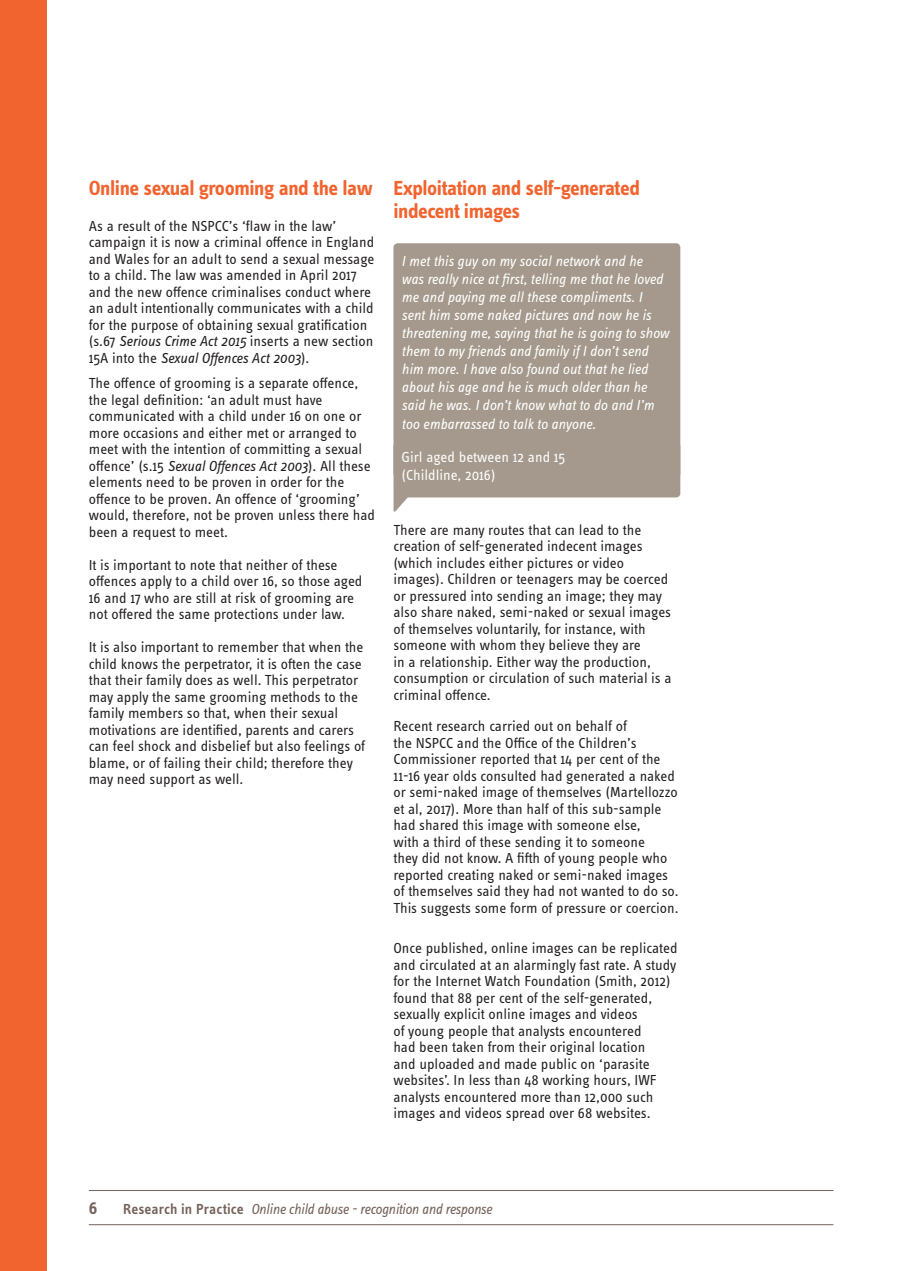
<style>
.page{position:relative;width:901px;height:1271px;background:#fff}
.page>*{position:absolute;margin:0;border:0;box-sizing:border-box;transform-origin:0 0}
.t1{font:700 21px/23.1px "Info Text Pro";letter-spacing:-.02em;color:#f2642f}
.t2{font:600 18px "Info Text Pro";color:#76635b}
.t3{font:15px/16.5px "Info Text Pro";color:#231f20}
.t4{font:italic 15px/18px "Info Text Pro";color:#fff}
.t5{font:italic 15px "Info Text Pro";letter-spacing:-.02em;color:#76635b}
.t6{font:15px/18px "Info Text Pro";color:#fff}
.s1{font-style:italic}
.s2{font-weight:600;font-style:normal}
</style>
<div class="page">
<div style="left:393px;top:243px;width:287px;height:235px;background:#a4998c;border-radius:4px"></div>
<svg style="left:393px;top:442px;width:287px;height:69px"></svg>
<hr style="left:89px;top:1224px;width:744px;height:1px;background:#76635b">
<hr style="left:89px;top:1190px;width:744px;height:1px;background:#76635b">
<div style="left:0;top:0;width:46px;height:1270px;background:#f2642f"></div>
<p class="t1" style="left:89px;top:176px;width:285px">Online sexual grooming and the law</p>
<p class="t1" style="left:393px;top:176px;width:248px">Exploitation and self-generated indecent images</p>
<p class="t3" style="left:89px;top:217px;width:287px">As a result of the NSPCC’s ‘flaw in the law’ campaign it is now a criminal offence in England and Wales for an adult to send a sexual message to a child. The law was amended in April 2017 and the new offence criminalises conduct where an adult intentionally communicates with a child for the purpose of obtaining sexual gratification (s.67 <span class="s1">Serious Crime Act 2015</span> inserts a new section 15A into the <span class="s1">Sexual Offences Act 2003</span>).</p>
<p class="t3" style="left:89px;top:374px;width:288px">The offence of grooming is a separate offence, the legal definition: ‘an adult must have communicated with a child under 16 on one or more occasions and either met or arranged to meet with the intention of committing a sexual offence’ (s.15 <span class="s1">Sexual Offences Act 2003</span>). All these elements need to be proven in order for the offence to be proven. An offence of ‘grooming’ would, therefore, not be proven unless there had been a request to meet.</p>
<p class="t3" style="left:89px;top:556px;width:275px">It is important to note that neither of these offences apply to a child over 16, so those aged 16 and 17 who are still at risk of grooming are not offered the same protections under law.</p>
<p class="t3" style="left:89px;top:638px;width:278px">It is also important to remember that when the child knows the perpetrator, it is often the case that their family does as well. This perpetrator may apply the same grooming methods to the family members so that, when their sexual motivations are identified, parents and carers can feel shock and disbelief but also feelings of blame, or of failing their child; therefore they may need support as well.</p>
<p class="t4" style="left:401px;top:252px;width:269px">I met this guy on my social network and he<br>was really nice at first, telling me that he loved me and paying me all these compliments. I sent him some naked pictures and now he is threatening me, saying that he is going to show them to my friends and family if I don’t send him more. I have also found out that he lied about his age and he is much older than he said he was. I don’t know what to do and I’m too embarrassed to talk to anyone.</p>
<p class="t6" style="left:401px;top:447px;width:165px">Girl aged between 12 and 15 (Childline, 2016)</p>
<p class="t3" style="left:393px;top:521px;width:279px">There are many routes that can lead to the creation of self-generated indecent images (which includes either pictures or video images). Children or teenagers may be coerced or pressured into sending an image; they may also share naked, semi-naked or sexual images of themselves voluntarily, for instance, with someone with whom they believe they are<br>in a relationship. Either way the production, consumption or circulation of such material is a criminal offence.</p>
<p class="t3" style="left:393px;top:717px;width:286px">Recent research carried out on behalf of<br>the NSPCC and the Office of the Children’s Commissioner reported that 14 per cent of the 11-16 year olds consulted had generated a naked or semi-naked image of themselves (Martellozzo et al, 2017). More than half of this sub-sample had shared this image with someone else,<br>with a third of these sending it to someone<br>they did not know. A fifth of young people who reported creating naked or semi-naked images of themselves said they had not wanted to do so.<br>This suggests some form of pressure or coercion.</p>
<p class="t3" style="left:393px;top:939px;width:286px">Once published, online images can be replicated and circulated at an alarmingly fast rate. A study for the Internet Watch Foundation (Smith, 2012) found that 88 per cent of the self-generated, sexually explicit online images and videos<br>of young people that analysts encountered<br>had been taken from their original location<br>and uploaded and made public on ‘parasite websites’. In less than 48 working hours, IWF analysts encountered more than 12,000 such images and videos spread over 68 websites.</p>
<p class="t2" style="left:89px;top:1197px;width:10px">6</p>
<p class="t5" style="left:123px;top:1200px;width:370px"><span class="s2">Research in Practice</span> Online child abuse - recognition and response</p>
</div>
